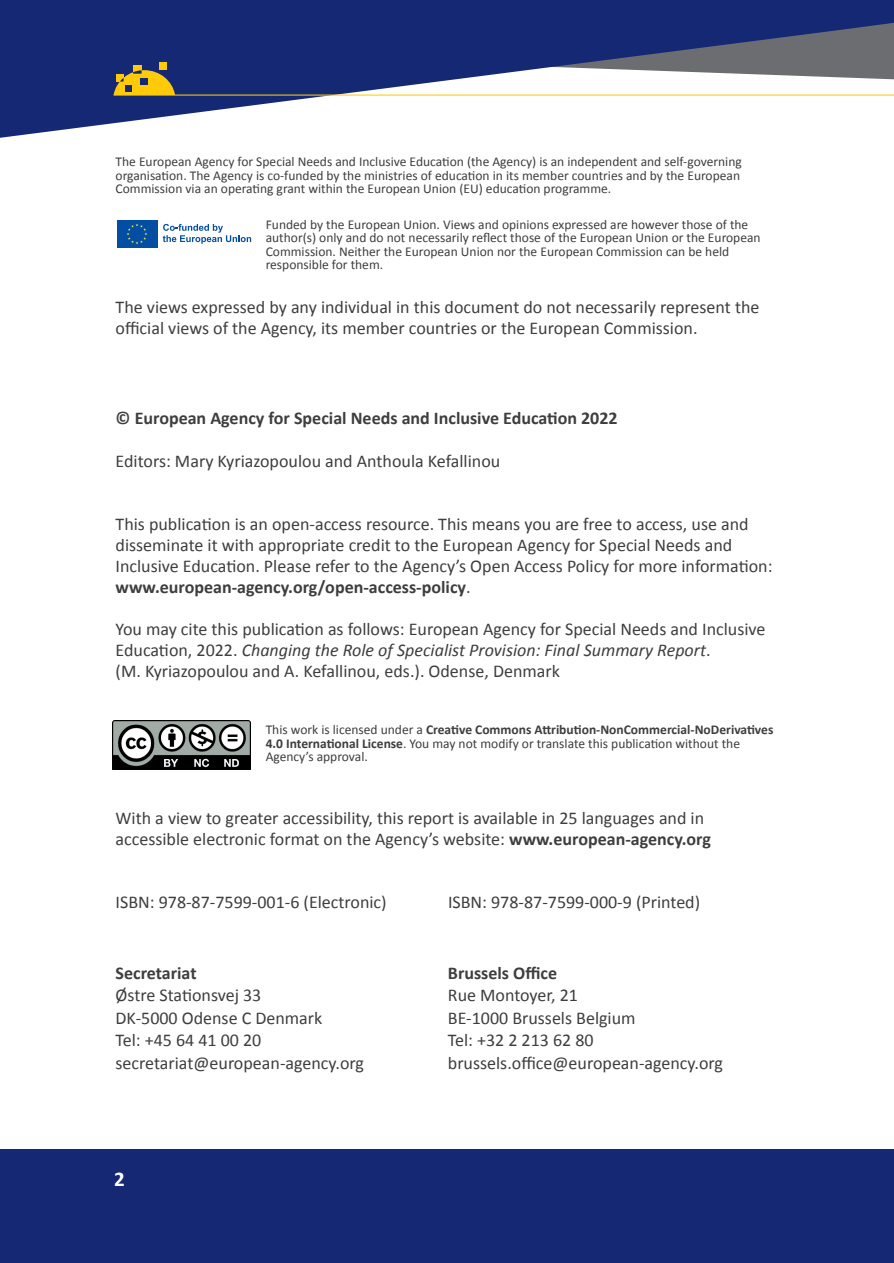
<style>
.page{position:relative;width:894px;height:1263px;background:#fff}
.page>*{position:absolute;margin:0;border:0;box-sizing:border-box;transform-origin:0 0}
.t1{font:700 21px "Calibri";color:#fff}
.t2{font:18px/21px "Calibri";color:#3e3e3f}
.t3{font:700 18px "Calibri";color:#3e3e3f}
.t4{font:13.5px/13.5px "Calibri";color:#3e3e3f}
.t5{font:700 13.5px "Calibri";color:#3e3e3f}
.s1{font-weight:400}
.s2{font-style:italic}
.s3{font-weight:700}
</style>
<div class="page">
<svg style="left:0;top:0;width:893px;height:138px;fill:#152874"></svg>
<hr style="left:114px;top:95px;width:779px;height:1px;background:#feca0a">
<div style="left:159px;top:62px;width:8px;height:8px;background:#feca0a"></div>
<div style="left:133px;top:65px;width:8px;height:9px;background:#feca0a"></div>
<svg style="left:114px;top:70px;width:61px;height:25px;background:#b99a29"></svg>
<div style="left:116px;top:220px;width:41px;height:28px;background:#034ea2"></div>
<svg style="left:127px;top:224px;width:20px;height:20px"></svg>
<svg style="left:163px;top:224px;width:88px;height:20px"></svg>
<img style="left:112px;top:721px;width:139px;height:48px">
<div style="left:0;top:1150px;width:893px;height:113px;background:#152874"></div>
<p class="t4" style="left:115px;top:155px;width:627px">The European Agency for Special Needs and Inclusive Education (the Agency) is an independent and self-governing organisation. The Agency is co-funded by the ministries of education in its member countries and by the European<br>Commission via an operating grant within the European Union (EU) education programme.</p>
<p class="t4" style="left:265px;top:217px;width:496px">Funded by the European Union. Views and opinions expressed are however those of the author(s) only and do not necessarily reflect those of the European Union or the European<br>Commission. Neither the European Union nor the European Commission can be held</p>
<p class="t4" style="left:265px;top:257px;width:119px">responsible for them.</p>
<p class="t2" style="left:115px;top:295px;width:645px">The views expressed by any individual in this document do not necessarily represent the official views of the Agency, its member countries or the European Commission.</p>
<p class="t3" style="left:115px;top:406px;width:503px">© European Agency for Special Needs and Inclusive Education 2022</p>
<p class="t2" style="left:115px;top:450px;width:386px">Editors: Mary Kyriazopoulou and Anthoula Kefallinou</p>
<p class="t2" style="left:115px;top:513px;width:658px">This publication is an open-access resource. This means you are free to access, use and disseminate it with appropriate credit to the European Agency for Special Needs and<br>Inclusive Education. Please refer to the Agency’s Open Access Policy for more information:</p>
<p class="t3" style="left:115px;top:576px;width:356px">www.european-agency.org/open-access-policy<span class="s1">.</span></p>
<p class="t2" style="left:115px;top:618px;width:651px">You may cite this publication as follows: European Agency for Special Needs and Inclusive<br>Education, 2022. <span class="s2">Changing the Role of Specialist Provision: Final Summary Report</span>.<br>(M. Kyriazopoulou and A. Kefallinou, eds.). Odense, Denmark</p>
<p class="t5" style="left:265px;top:721px;width:509px"><span class="s1">This work is licensed under a</span> Creative Commons Attribution-NonCommercial-NoDerivatives</p>
<p class="t4" style="left:265px;top:736px;width:475px"><span class="s3">4.0 International License</span>. You may not modify or translate this publication without the<br>Agency’s approval.</p>
<p class="t2" style="left:115px;top:807px;width:596px">With a view to greater accessibility, this report is available in 25 languages and in accessible electronic format on the Agency’s website: <span class="s3">www.european-agency.org</span></p>
<p class="t2" style="left:115px;top:891px;width:272px">ISBN: 978-87-7599-001-6 (Electronic)</p>
<p class="t2" style="left:448px;top:891px;width:253px">ISBN: 978-87-7599-000-9 (Printed)</p>
<p class="t2" style="left:115px;top:961px;width:208px;line-height:22.5px"><span class="s3">Secretariat<br></span>Østre Stationsvej 33<br>DK-5000 Odense C Denmark<br>Tel: +45 64 41 00 20</p>
<p class="t2" style="left:115px;top:1051px;width:250px">secretariat@european-agency.org</p>
<p class="t1" style="left:114px;top:1165px;width:12px">2</p>
<p class="t2" style="left:448px;top:961px;width:189px;line-height:22.5px"><span class="s3">Brussels Office<br></span>Rue Montoyer, 21<br>BE-1000 Brussels Belgium<br>Tel: +32 2 213 62 80</p>
<p class="t2" style="left:448px;top:1051px;width:276px">brussels.office@european-agency.org</p>
</div>
